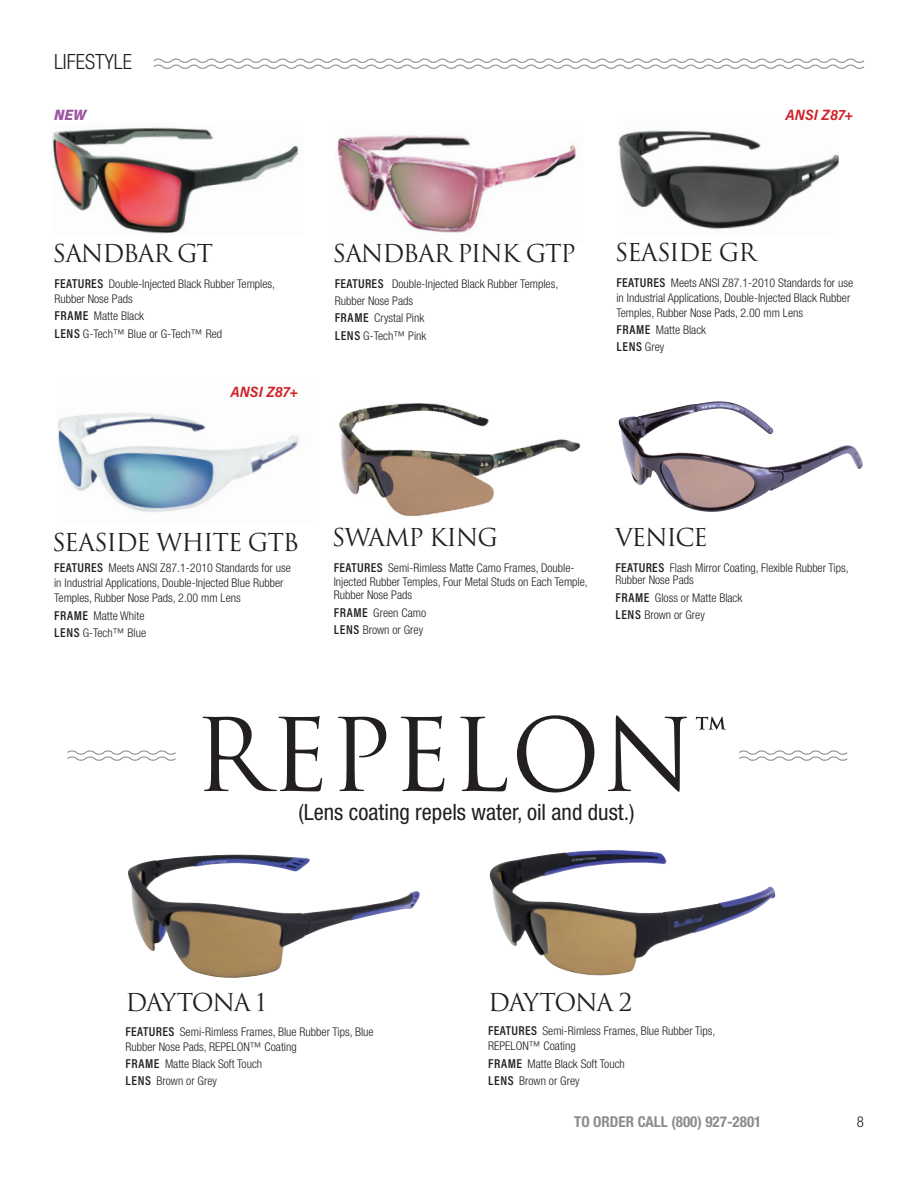
<style>
.page{position:relative;width:918px;height:1188px;background:#fff}
.page>*{position:absolute;margin:0;border:0;box-sizing:border-box;transform-origin:0 0}
.Paragraph_Descriptio{font:98.4px "Trajan Pro 3";color:#231f20}
.Paragraph_Descriptio-2{font:24px "Trajan Pro 3";letter-spacing:-.05em;color:#231f20}
.Paragraph_Descriptio-3{font:condensed 22.5px "Helvetica Neue LT Std";color:#231f20}
.t1{font:300 condensed 21px "Helvetica Neue LT Std";color:#231f20}
.t2{font:700 condensed 15px "Helvetica Neue LT Std";color:#8a8c8f}
.t3{font:italic 700 15px "Acumin Pro Semi Cond";color:#d1232a}
.t4{font:italic 900 15px "Acumin Pro Semi Cond";color:#9e57a3}
.t5{font:300 condensed 15px "Helvetica Neue LT Std";color:#231f20}
.t6{font:600 12.9px "Acumin Pro Cond";color:#231f20}
.t7{font:300 condensed 12px/15px "Helvetica Neue LT Std";color:#231f20}
.s1{font-family:"Acumin Pro Cond";font-weight:600;font-stretch:normal;font-size:12.9px}
.s2{font-family:"Helvetica Neue LT Std";font-weight:300;font-stretch:condensed;font-size:12px}
</style>
<div class="page">
<svg style="left:153px;top:58px;width:712px;height:11px"></svg>
<hr style="left:615px;top:155px;width:1px;height:964px;background:#fc00ff">
<hr style="left:52px;top:155px;width:1px;height:964px;background:#fc00ff">
<hr style="left:333px;top:155px;width:1px;height:964px;background:#fc00ff">
<hr style="left:51px;top:340px;width:851px;height:1px;background:#fc00ff">
<hr style="left:51px;top:617px;width:851px;height:1px;background:#fc00ff">
<hr style="left:51px;top:883px;width:851px;height:1px;background:#fc00ff">
<hr style="left:51px;top:362px;width:840px;height:1px;background:#fc00ff">
<hr style="left:51px;top:640px;width:840px;height:1px;background:#fc00ff">
<hr style="left:51px;top:905px;width:840px;height:1px;background:#fc00ff">
<img style="left:337px;top:135px;width:240px;height:98px">
<img style="left:618px;top:130px;width:221px;height:100px">
<img style="left:57px;top:413px;width:242px;height:99px">
<img style="left:619px;top:401px;width:244px;height:111px">
<img style="left:333px;top:392px;width:248px;height:135px">
<img style="left:128px;top:855px;width:292px;height:124px">
<img style="left:488px;top:850px;width:288px;height:127px">
<svg style="left:67px;top:750px;width:109px;height:11px"></svg>
<svg style="left:739px;top:750px;width:109px;height:11px"></svg>
<img style="left:52px;top:127px;width:247px;height:109px">
<h3 class="t1" style="left:54px;top:50px;width:80px">LIFESTYLE</h3>
<p class="t4" style="left:54px;top:104px;width:34px">NEW</p>
<p class="t3" style="left:786px;top:104px;width:69px">ANSI Z87+</p>
<p class="Paragraph_Descriptio-2" style="left:52px;top:237px;width:162px">SANDBAR GT</p>
<p class="t7" style="left:54px;top:276px;width:222px"><span class="s1">FEATURES</span> Double-Injected Black Rubber Temples,<br>Rubber Nose Pads</p>
<p class="t7" style="left:54px;top:309px;width:91px"><span class="s1">FRAME</span> Matte Black</p>
<p class="t7" style="left:54px;top:326px;width:169px"><span class="s1">LENS</span> G-Tech™ Blue or G-Tech™ Red</p>
<p class="t3" style="left:231px;top:381px;width:69px">ANSI Z87+</p>
<p class="Paragraph_Descriptio-2" style="left:333px;top:237px;width:245px">SANDBAR PINK GTP</p>
<p class="t7" style="left:335px;top:275px;width:225px;line-height:17.2px"><span class="s1">FEATURES</span> Double-Injected Black Rubber Temples,<br>Rubber Nose Pads</p>
<p class="t7" style="left:335px;top:311px;width:91px"><span class="s1">FRAME</span> Crystal Pink</p>
<p class="t7" style="left:335px;top:328px;width:93px"><span class="s1">LENS</span> G-Tech™ Pink</p>
<p class="Paragraph_Descriptio-2" style="left:615px;top:236px;width:143px">SEASIDE GR</p>
<p class="t7" style="left:616px;top:275px;width:238px"><span class="s1">FEATURES</span> Meets ANSI Z87.1-2010 Standards for use in Industrial Applications, Double-Injected Black Rubber<br>Temples, Rubber Nose Pads, 2.00 mm Lens</p>
<p class="t7" style="left:616px;top:322px;width:91px"><span class="s1">FRAME</span> Matte Black</p>
<p class="t6" style="left:616px;top:338px;width:49px">LENS <span class="s2">Grey</span></p>
<p class="Paragraph_Descriptio-2" style="left:52px;top:526px;width:249px">SEASIDE WHITE GTB</p>
<p class="t7" style="left:54px;top:560px;width:238px"><span class="s1">FEATURES</span> Meets ANSI Z87.1-2010 Standards for use in Industrial Applications, Double-Injected Blue Rubber<br>Temples, Rubber Nose Pads, 2.00 mm Lens</p>
<p class="t7" style="left:54px;top:608px;width:92px"><span class="s1">FRAME</span> Matte White</p>
<p class="t7" style="left:54px;top:625px;width:94px"><span class="s1">LENS</span> G-Tech™ Blue</p>
<p class="Paragraph_Descriptio-2" style="left:332px;top:521px;width:168px">SWAMP KING</p>
<p class="Paragraph_Descriptio-2" style="left:615px;top:521px;width:94px">VENICE</p>
<p class="t7" style="left:334px;top:561px;width:256px;line-height:13.5px"><span class="s1">FEATURES</span> Semi-Rimless Matte Camo Frames, Double-<br>Injected Rubber Temples, Four Metal Studs on Each Temple,<br>Rubber Nose Pads</p>
<p class="t7" style="left:334px;top:605px;width:94px"><span class="s1">FRAME</span> Green Camo</p>
<p class="t7" style="left:334px;top:622px;width:91px"><span class="s1">LENS</span> Brown or Grey</p>
<p class="t7" style="left:615px;top:562px;width:235px;line-height:12px"><span class="s1">FEATURES</span> Flash Mirror Coating, Flexible Rubber Tips,<br>Rubber Nose Pads</p>
<p class="t7" style="left:615px;top:590px;width:129px"><span class="s1">FRAME</span> Gloss or Matte Black</p>
<p class="t7" style="left:615px;top:607px;width:91px"><span class="s1">LENS</span> Brown or Grey</p>
<p class="Paragraph_Descriptio" style="left:194px;top:688px;width:532px">REPELON™</p>
<p class="Paragraph_Descriptio-3" style="left:298px;top:799px;width:338px">(Lens coating repels water, oil and dust.)</p>
<p class="Paragraph_Descriptio-2" style="left:126px;top:986px;width:142px">DAYTONA 1</p>
<p class="Paragraph_Descriptio-2" style="left:488px;top:985px;width:146px">DAYTONA 2</p>
<p class="t7" style="left:126px;top:1024px;width:250px"><span class="s1">FEATURES</span> Semi-Rimless Frames, Blue Rubber Tips, Blue<br>Rubber Nose Pads, REPELON™ Coating</p>
<p class="t7" style="left:126px;top:1056px;width:138px"><span class="s1">FRAME</span> Matte Black Soft Touch</p>
<p class="t7" style="left:126px;top:1074px;width:93px"><span class="s1">LENS</span> Brown or Grey</p>
<p class="t7" style="left:488px;top:1024px;width:229px"><span class="s1">FEATURES</span> Semi-Rimless Frames, Blue Rubber Tips,<br>REPELON™ Coating</p>
<p class="t7" style="left:488px;top:1056px;width:138px"><span class="s1">FRAME</span> Matte Black Soft Touch</p>
<p class="t7" style="left:488px;top:1073px;width:93px"><span class="s1">LENS</span> Brown or Grey</p>
<p class="t2" style="left:574px;top:1113px;width:189px">TO ORDER CALL (800) 927-2801</p>
<p class="t5" style="left:857px;top:1114px;width:9px">8</p>
</div>
